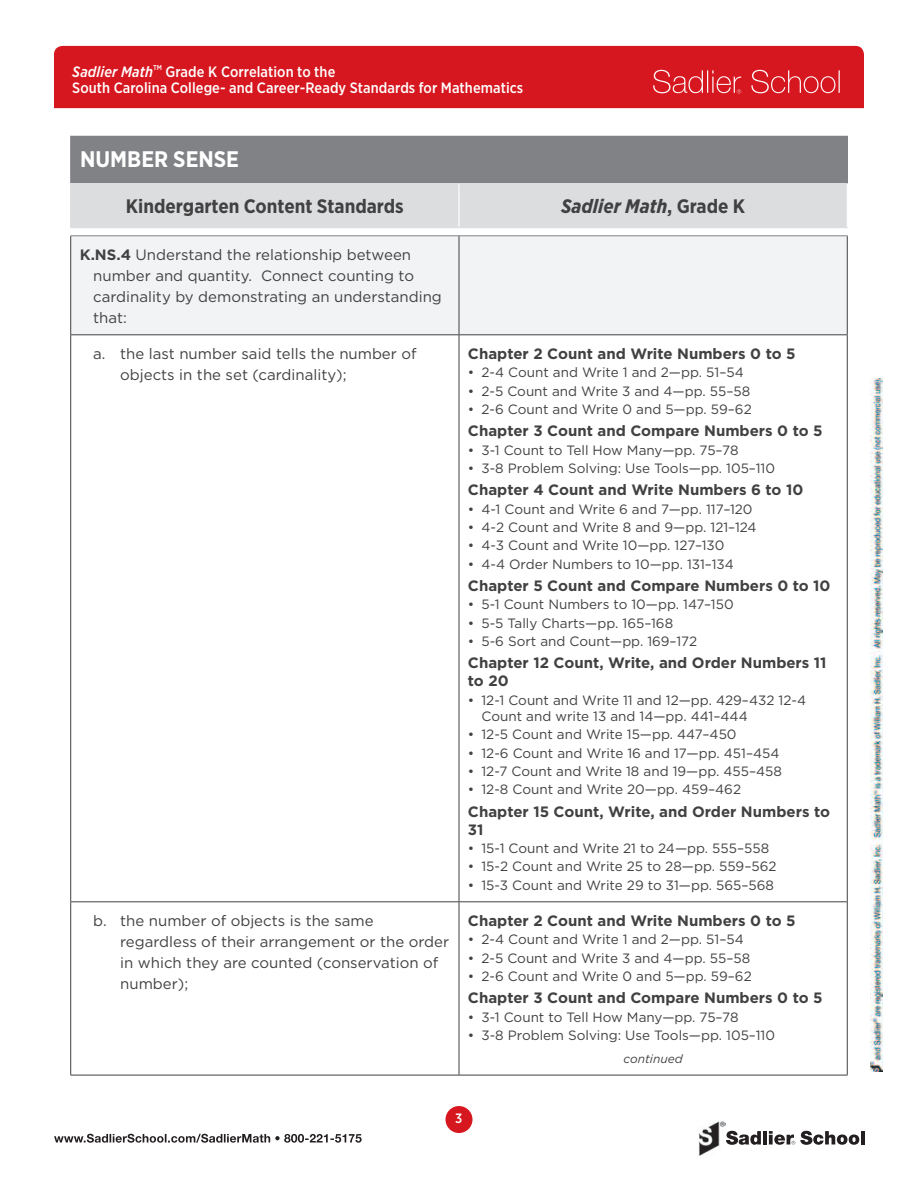
<style>
.page{position:relative;width:918px;height:1188px;background:#fff}
.page>*{position:absolute;margin:0;border:0;box-sizing:border-box;transform-origin:0 0}
.DOMAIN_PARAGRAPH{font:700 22.5px "Gotham Narrow";color:#fff}
.Table_header{font:700 19.5px "Gotham Narrow";color:#414142}
.Table_header-2{font:italic 700 19.5px "Gotham Narrow";color:#414142}
.Standards{font:15px/21px "Gotham";color:#414142}
.Chapter_Head{font:700 15px/18px "Gotham";color:#414142}
.t1{font:500 15px/16.2px "Gotham Narrow";letter-spacing:.005em;color:#fff}
.t2{font:italic 500 15px "Gotham Narrow";letter-spacing:.01em;color:#fff}
.t3{font:13.5px/16.2px "Gotham";color:#414142}
.t4{font:500 13.5px "Gotham Narrow";color:#fff}
.CONTINUED{font:italic 12px "Gotham";color:#414142}
.t5{font:500 7.05px "Gotham Narrow";color:#fff}
.s1{font-style:normal}
.s2{font-weight:700}
</style>
<div class="page">
<svg style="left:54px;top:1134px;width:308px;height:9px"></svg>
<div style="left:446px;top:1106px;width:27px;height:27px;background:#d7171f;border-radius:50%"></div>
<img style="left:871px;top:378px;width:11px;height:693px">
<svg style="left:726px;top:1130px;width:35px;height:15px"></svg>
<hr style="left:763px;top:1131px;width:4px;height:14px;background:#231f20">
<hr style="left:861px;top:1131px;width:4px;height:14px;background:#231f20">
<svg style="left:769px;top:1131px;width:90px;height:14px"></svg>
<img style="left:698px;top:1121px;width:28px;height:35px">
<div style="left:54px;top:46px;width:810px;height:62px;background:#d7171f"></div>
<svg style="left:653px;top:70px;width:88px;height:24px"></svg>
<svg style="left:751px;top:70px;width:89px;height:23px"></svg>
<div style="left:71px;top:136px;width:776px;height:48px;background:#808285"></div>
<div style="left:71px;top:184px;width:776px;height:43px;background:#dcdddf"></div>
<div style="left:71px;top:236px;width:776px;height:98px;background:#f2f3f4"></div>
<hr style="left:847px;top:137px;width:1px;height:46px;background:#808285">
<hr style="left:70px;top:235px;width:389px;height:1px;background:#808285">
<hr style="left:459px;top:235px;width:389px;height:1px;background:#808285">
<hr style="left:458px;top:184px;width:2px;height:43px;background:#fff">
<hr style="left:70px;top:136px;width:389px;height:1px;background:#808285">
<hr style="left:70px;top:137px;width:1px;height:46px;background:#808285">
<hr style="left:459px;top:136px;width:389px;height:1px;background:#808285">
<hr style="left:70px;top:183px;width:389px;height:1px;background:#dcdddf">
<hr style="left:459px;top:183px;width:389px;height:1px;background:#dcdddf">
<hr style="left:70px;top:184px;width:1px;height:43px;background:#dcdddf">
<hr style="left:70px;top:227px;width:389px;height:1px;background:#dcdddf">
<hr style="left:459px;top:227px;width:389px;height:1px;background:#dcdddf">
<hr style="left:70px;top:236px;width:1px;height:99px;background:#414142">
<hr style="left:70px;top:335px;width:1px;height:566px;background:#414142">
<hr style="left:70px;top:901px;width:389px;height:1px;background:#414142">
<hr style="left:70px;top:902px;width:1px;height:173px;background:#414142">
<hr style="left:459px;top:901px;width:388px;height:1px;background:#414142">
<hr style="left:459px;top:236px;width:1px;height:98px;background:#414142">
<hr style="left:847px;top:236px;width:1px;height:98px;background:#414142">
<hr style="left:459px;top:335px;width:1px;height:566px;background:#414142">
<hr style="left:847px;top:335px;width:1px;height:567px;background:#414142">
<hr style="left:459px;top:902px;width:1px;height:173px;background:#414142">
<hr style="left:847px;top:902px;width:1px;height:173px;background:#414142">
<hr style="left:71px;top:334px;width:388px;height:1px;background:#414142">
<hr style="left:459px;top:334px;width:389px;height:1px;background:#414142">
<hr style="left:70px;top:1075px;width:389px;height:1px;background:#414142">
<hr style="left:459px;top:1075px;width:389px;height:1px;background:#414142">
<p class="t2" style="left:72px;top:62px;width:82px">Sadlier Math</p>
<p class="t5" style="left:153px;top:63px;width:10px">TM</p>
<p class="t1" style="left:72px;top:63px;width:453px;text-indent:93px">Grade K Correlation to the<br>South Carolina College- and Career-Ready Standards for Mathematics</p>
<p class="DOMAIN_PARAGRAPH" style="left:80px;top:145px;width:160px">NUMBER SENSE</p>
<p class="Table_header" style="left:126px;top:194px;width:279px">Kindergarten Content Standards</p>
<p class="Table_header-2" style="left:561px;top:194px;width:186px">Sadlier Math<span class="s1">, Grade K</span></p>
<p class="Standards" style="left:93px;top:244px;width:350px;text-indent:-14px"><span class="s2">K.NS.4</span> Understand the relationship between number and quantity. Connect counting to cardinality by demonstrating an understanding that:</p>
<p class="Standards" style="left:120px;top:343px;width:298px;text-indent:-27px">a. the last number said tells the number of objects in the set (cardinality);</p>
<p class="Chapter_Head" style="left:468px;top:344px;width:329px">Chapter 2 Count and Write Numbers 0 to 5</p>
<p class="t3" style="left:468px;top:364px;width:277px">• 2-4 Count and Write 1 and 2—pp. 51–54</p>
<p class="t3" style="left:468px;top:382px;width:284px">• 2-5 Count and Write 3 and 4—pp. 55–58</p>
<p class="t3" style="left:468px;top:401px;width:285px">• 2-6 Count and Write 0 and 5—pp. 59–62</p>
<p class="Chapter_Head" style="left:468px;top:422px;width:356px">Chapter 3 Count and Compare Numbers 0 to 5</p>
<p class="t3" style="left:468px;top:441px;width:272px">• 3-1 Count to Tell How Many—pp. 75–78</p>
<p class="t3" style="left:468px;top:460px;width:309px">• 3-8 Problem Solving: Use Tools—pp. 105–110</p>
<p class="Chapter_Head" style="left:468px;top:481px;width:337px">Chapter 4 Count and Write Numbers 6 to 10</p>
<p class="t3" style="left:468px;top:500px;width:286px">• 4-1 Count and Write 6 and 7—pp. 117–120</p>
<p class="t3" style="left:468px;top:519px;width:290px">• 4-2 Count and Write 8 and 9—pp. 121–124</p>
<p class="t3" style="left:468px;top:537px;width:258px">• 4-3 Count and Write 10—pp. 127–130</p>
<p class="t3" style="left:468px;top:556px;width:267px">• 4-4 Order Numbers to 10—pp. 131–134</p>
<p class="Chapter_Head" style="left:468px;top:577px;width:364px">Chapter 5 Count and Compare Numbers 0 to 10</p>
<p class="t3" style="left:468px;top:596px;width:267px">• 5-1 Count Numbers to 10—pp. 147–150</p>
<p class="t3" style="left:468px;top:615px;width:207px">• 5-5 Tally Charts—pp. 165–168</p>
<p class="t3" style="left:468px;top:633px;width:231px">• 5-6 Sort and Count—pp. 169–172</p>
<p class="Chapter_Head" style="left:468px;top:654px;width:360px">Chapter 12 Count, Write, and Order Numbers 11 to 20</p>
<p class="t3" style="left:481px;top:692px;width:326px;text-indent:-14px">• 12-1 Count and Write 11 and 12—pp. 429–432 12-4<br>Count and write 13 and 14—pp. 441–444</p>
<p class="t3" style="left:468px;top:726px;width:270px">• 12-5 Count and Write 15—pp. 447–450</p>
<p class="t3" style="left:468px;top:745px;width:313px">• 12-6 Count and Write 16 and 17—pp. 451–454</p>
<p class="t3" style="left:468px;top:763px;width:316px">• 12-7 Count and Write 18 and 19—pp. 455–458</p>
<p class="t3" style="left:468px;top:781px;width:275px">• 12-8 Count and Write 20—pp. 459–462</p>
<p class="Chapter_Head" style="left:468px;top:802px;width:364px">Chapter 15 Count, Write, and Order Numbers to<br>31</p>
<p class="t3" style="left:468px;top:840px;width:303px">• 15-1 Count and Write 21 to 24—pp. 555–558</p>
<p class="t3" style="left:468px;top:858px;width:310px">• 15-2 Count and Write 25 to 28—pp. 559–562</p>
<p class="t3" style="left:468px;top:877px;width:308px">• 15-3 Count and Write 29 to 31—pp. 565–568</p>
<p class="Standards" style="left:120px;top:910px;width:330px;text-indent:-27px">b. the number of objects is the same regardless of their arrangement or the order in which they are counted (conservation of number);</p>
<p class="Chapter_Head" style="left:468px;top:911px;width:329px">Chapter 2 Count and Write Numbers 0 to 5</p>
<p class="t3" style="left:468px;top:931px;width:277px">• 2-4 Count and Write 1 and 2—pp. 51–54</p>
<p class="t3" style="left:468px;top:949px;width:284px">• 2-5 Count and Write 3 and 4—pp. 55–58</p>
<p class="t3" style="left:468px;top:968px;width:285px">• 2-6 Count and Write 0 and 5—pp. 59–62</p>
<p class="Chapter_Head" style="left:468px;top:989px;width:356px">Chapter 3 Count and Compare Numbers 0 to 5</p>
<p class="t3" style="left:468px;top:1008px;width:272px">• 3-1 Count to Tell How Many—pp. 75–78</p>
<p class="t3" style="left:468px;top:1027px;width:309px">• 3-8 Problem Solving: Use Tools—pp. 105–110</p>
<p class="CONTINUED" style="left:623px;top:1051px;width:61px">continued</p>
<p class="t4" style="left:455px;top:1110px;width:9px">3</p>
</div>
